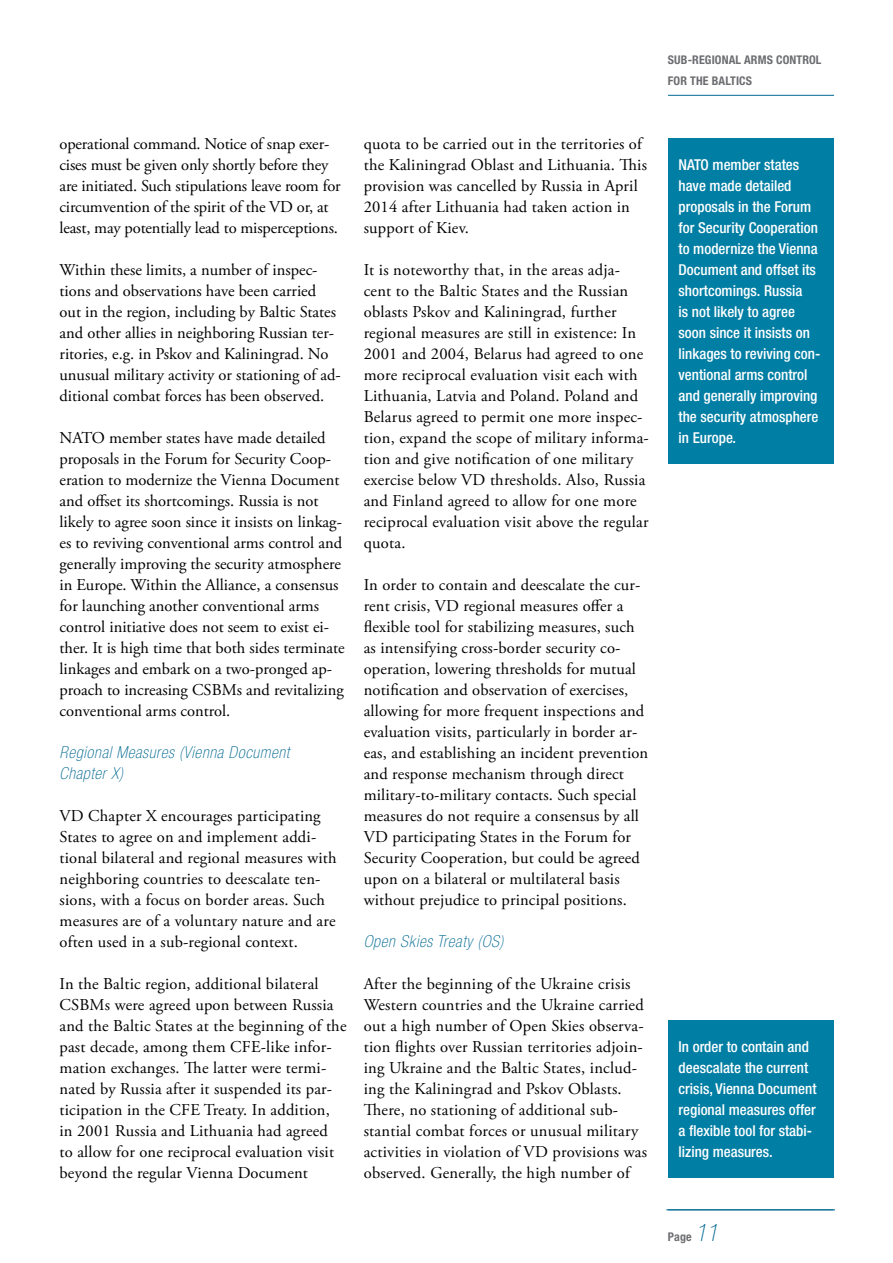
<style>
.page{position:relative;width:893px;height:1263px;background:#fff}
.page>*{position:absolute;margin:0;border:0;box-sizing:border-box;transform-origin:0 0}
.t1{font:16.5px/21px "Adobe Garamond Pro";letter-spacing:.01em;color:#000}
.t2{font:16.5px/21px "Adobe Garamond Pro";letter-spacing:-.01em;color:#000}
.t3{font:italic 100 condensed 16.5px/21px "Helvetica Neue LT Std";letter-spacing:.04em;color:#006991}
.t4{font:500 condensed 15px/21px "Helvetica Neue LT Std";color:#fff}
.t5{font:700 condensed 12px/21px "Helvetica Neue LT Std";letter-spacing:.01em;color:#6d6e71}
.s1{font-weight:100;font-style:italic;font-size:24px;color:#006991}
</style>
<div class="page">
<hr style="left:668px;top:1209px;width:167px;height:1px;background:#006991">
<hr style="left:668px;top:95px;width:166px;height:1px;background:#006991">
<hr style="left:666px;top:1209px;width:167px;height:1px;background:#006991">
<div style="left:668px;top:138px;width:165px;height:326px;background:#007ea4"></div>
<div style="left:668px;top:1020px;width:165px;height:158px;background:#007ea4"></div>
<p class="t5" style="left:668px;top:49px;width:155px">SUB-REGIONAL ARMS CONTROL<br>FOR THE BALTICS</p>
<p class="t2" style="left:60px;top:133px;width:283px">operational command. Notice of snap exer&shy;cises must be given only shortly before they are initiated. Such stipulations leave room for circumvention of the spirit of the VD or, at least, may potentially lead to misperceptions.</p>
<p class="t1" style="left:60px;top:259px;width:283px">Within these limits, a number of inspec&shy;tions and observations have been carried out in the region, including by Baltic States and other allies in neighboring Russian ter&shy;ritories, e.g. in Pskov and Kaliningrad. No unusual military activity or stationing of ad&shy;ditional combat forces has been observed.</p>
<p class="t1" style="left:60px;top:427px;width:287px">NATO member states have made detailed proposals in the Forum for Security Coop&shy;eration to modernize the Vienna Document and offset its shortcomings. Russia is not likely to agree soon since it insists on linkag&shy;es to reviving conventional arms control and generally improving the security atmosphere in Europe. Within the Alliance, a consensus for launching another conventional arms control initiative does not seem to exist ei&shy;ther. It is high time that both sides terminate linkages and embark on a two-pronged ap&shy;proach to increasing CSBMs and revitalizing conventional arms control.</p>
<p class="t3" style="left:60px;top:742px;width:231px">Regional Measures (Vienna Document<br>Chapter X)</p>
<p class="t1" style="left:60px;top:805px;width:279px">VD Chapter X encourages participating States to agree on and implement addi&shy;tional bilateral and regional measures with neighboring countries to deescalate ten&shy;sions, with a focus on border areas. Such measures are of a voluntary nature and are often used in a sub-regional context.</p>
<p class="t1" style="left:60px;top:974px;width:289px">In the Baltic region, additional bilateral CSBMs were agreed upon between Russia and the Baltic States at the beginning of the past decade, among them CFE-like infor&shy;mation exchanges. The latter were termi&shy;nated by Russia after it suspended its par&shy;ticipation in the CFE Treaty. In addition, in 2001 Russia and Lithuania had agreed<br>to allow for one reciprocal evaluation visit beyond the regular Vienna Document</p>
<p class="t1" style="left:364px;top:134px;width:285px">quota to be carried out in the territories of the Kaliningrad Oblast and Lithuania. This provision was cancelled by Russia in April 2014 after Lithuania had taken action in support of Kiev.</p>
<p class="t1" style="left:364px;top:260px;width:287px">It is noteworthy that, in the areas adja&shy;cent to the Baltic States and the Russian oblasts Pskov and Kaliningrad, further regional measures are still in existence: In 2001 and 2004, Belarus had agreed to one more reciprocal evaluation visit each with Lithuania, Latvia and Poland. Poland and Belarus agreed to permit one more inspec&shy;tion, expand the scope of military informa&shy;tion and give notification of one military exercise below VD thresholds. Also, Russia and Finland agreed to allow for one more reciprocal evaluation visit above the regular quota.</p>
<p class="t1" style="left:364px;top:575px;width:286px">In order to contain and deescalate the cur&shy;rent crisis, VD regional measures offer a flexible tool for stabilizing measures, such as intensifying cross-border security co&shy;operation, lowering thresholds for mutual notification and observation of exercises, allowing for more frequent inspections and evaluation visits, particularly in border ar&shy;eas, and establishing an incident prevention and response mechanism through direct military-to-military contacts. Such special measures do not require a consensus by all VD participating States in the Forum for Security Cooperation, but could be agreed upon on a bilateral or multilateral basis without prejudice to principal positions.</p>
<p class="t3" style="left:364px;top:931px;width:141px">Open Skies Treaty (OS)</p>
<p class="t1" style="left:364px;top:974px;width:285px">After the beginning of the Ukraine crisis Western countries and the Ukraine carried out a high number of Open Skies observa&shy;tion flights over Russian territories adjoin&shy;ing Ukraine and the Baltic States, includ&shy;ing the Kaliningrad and Pskov Oblasts.<br>There, no stationing of additional sub&shy;stantial combat forces or unusual military activities in violation of VD provisions was observed. Generally, the high number of</p>
<p class="t4" style="left:679px;top:154px;width:143px">NATO member states have made detailed proposals in the Forum for Security Cooperation to modernize the Vienna<br>Document and offset its shortcomings. Russia<br>is not likely to agree soon since it insists on linkages to reviving con&shy;ventional arms control and generally improving the security atmosphere in Europe.</p>
<p class="t4" style="left:679px;top:1036px;width:139px">In order to contain and deescalate the current crisis, Vienna Document regional measures offer a flexible tool for stabi&shy;lizing measures.</p>
<p class="t5" style="left:668px;top:1226px;width:52px">PAGE <span class="s1">11</span></p>
</div>
